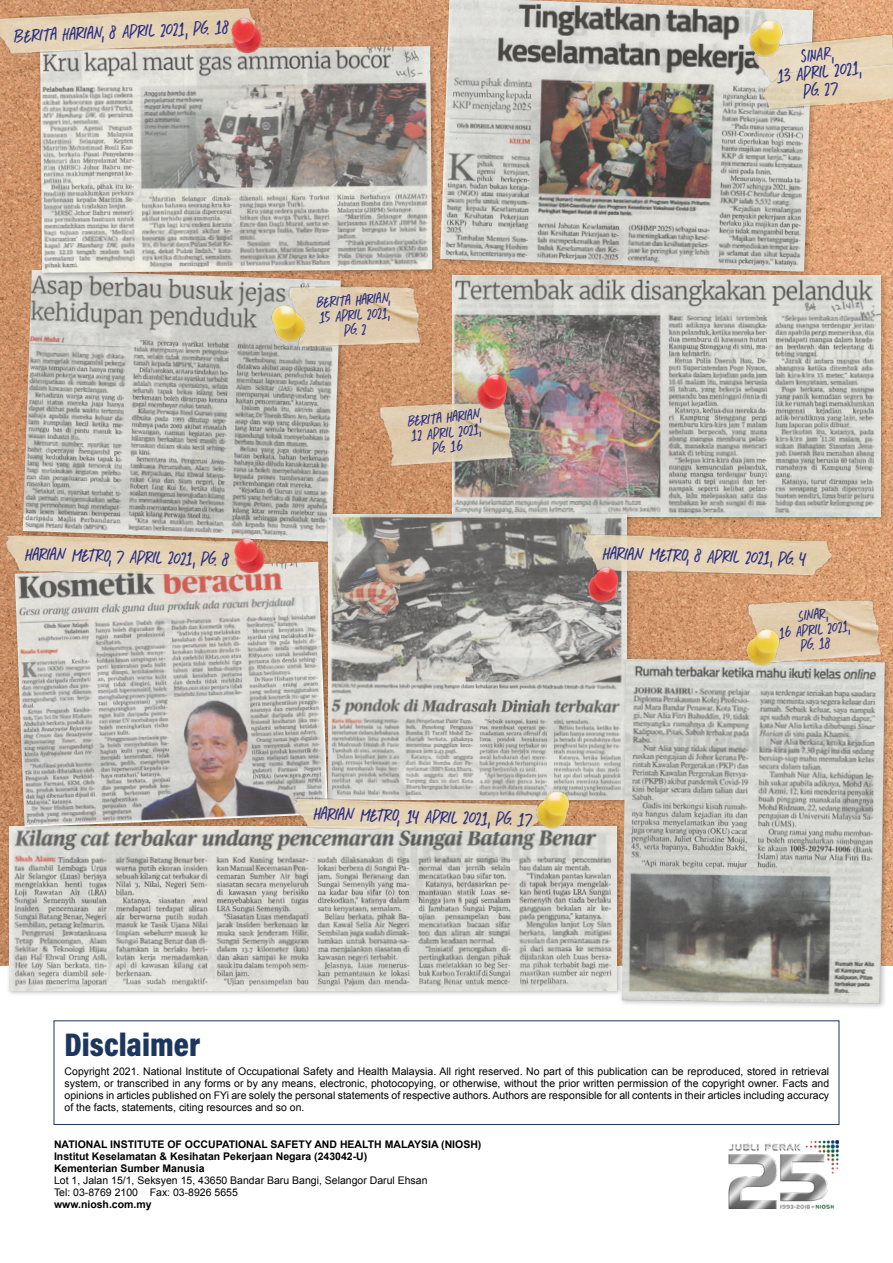
<style>
.page{position:relative;width:893px;height:1263px;background:#fff}
.page>*{position:absolute;margin:0;border:0;box-sizing:border-box;transform-origin:0 0}
.t1{font:33.15px "Acumin Variable Concept";color:#1c365e}
.t2{font:17.55px/17.5px "DK Double Quick";color:#2b2f82;text-align:center}
.t3{font:14.7px/14.7px "DK Double Quick";color:#2b2f82;text-align:center}
.t4{font:10.5px/12px "Arial";color:#000;text-align:justify}
.t5{font:700 10.5px/12px "Arial";color:#000}
</style>
<div class="page">
<img style="left:0;top:0;width:893px;height:966px">
<img style="left:729px;top:1140px;width:110px;height:69px">
<div style="left:54px;top:1020px;width:785px;height:105px;border:1px solid #1c365e"></div>
<div style="left:20px;top:267px;width:327px;height:280px;background:#000;opacity:.25"></div>
<img style="left:23px;top:270px;width:318px;height:272px">
<div style="left:449px;top:271px;width:438px;height:252px;background:#000;opacity:.25"></div>
<img style="left:452px;top:275px;width:428px;height:242px">
<div style="left:37px;top:43px;width:401px;height:236px;background:#000;opacity:.25"></div>
<img style="left:40px;top:46px;width:392px;height:227px">
<img style="left:328px;top:514px;width:299px;height:285px">
<div style="left:6px;top:823px;width:617px;height:174px;background:#000;opacity:.25"></div>
<img style="left:9px;top:827px;width:608px;height:164px">
<div style="left:437px;top:0;width:383px;height:278px;background:#000;opacity:.25"></div>
<img style="left:440px;top:0;width:373px;height:272px">
<img style="left:0;top:0;width:269px;height:63px">
<img style="left:733px;top:11px;width:160px;height:83px">
<img style="left:747px;top:43px;width:146px;height:76px">
<img style="left:377px;top:396px;width:140px;height:76px">
<img style="left:286px;top:281px;width:138px;height:71px">
<div style="left:11px;top:558px;width:324px;height:275px;background:#000;opacity:.25"></div>
<img style="left:15px;top:562px;width:313px;height:265px">
<div style="left:618px;top:655px;width:274px;height:355px;background:#000;opacity:.25"></div>
<img style="left:622px;top:659px;width:263px;height:344px">
<img style="left:565px;top:523px;width:279px;height:62px">
<img style="left:0;top:524px;width:266px;height:62px">
<img style="left:276px;top:792px;width:279px;height:49px">
<img style="left:745px;top:593px;width:140px;height:76px">
<img style="left:255px;top:297px;width:61px;height:54px">
<img style="left:526px;top:784px;width:61px;height:54px">
<img style="left:735px;top:621px;width:61px;height:54px">
<img style="left:738px;top:13px;width:61px;height:54px">
<img style="left:465px;top:366px;width:61px;height:54px">
<img style="left:576px;top:558px;width:61px;height:54px">
<img style="left:213px;top:9px;width:61px;height:54px">
<img style="left:217px;top:529px;width:61px;height:54px">
<h2 class="t2" style="left:13px;top:26px;width:218px;rotate:-2deg">Berita Harian, 8 April 2021, pg. 18</h2>
<h3 class="t3" style="left:315px;top:295px;width:76px;rotate:-4deg">berita harian,<br>15 April 2021, pg. 2</h3>
<h3 class="t3" style="left:406px;top:414px;width:76px;rotate:-6deg">berita harian,<br>12 April 2021, pg. 16</h3>
<h2 class="t2" style="left:773px;top:49px;width:87px;rotate:-6deg">SINAR,<br>13 April 2021, pg. 27</h2>
<h2 class="t2" style="left:25px;top:545px;width:206px;rotate:1deg">harian metro, 7 April 2021, pg. 8</h2>
<h2 class="t2" style="left:602px;top:545px;width:206px;rotate:1deg">harian metro, 8 April 2021, pg. 4</h2>
<h1 class="t1" style="left:65px;top:1021px;width:137px">Disclaimer</h1>
<h2 class="t2" style="left:313px;top:805px;width:221px;rotate:1deg">harian metro, 14 April 2021, pg. 17</h2>
<h3 class="t3" style="left:775px;top:611px;width:74px;rotate:-6deg">sinar,<br>16 April 2021, pg. 18</h3>
<p class="t4" style="left:65px;top:1066px;width:766px">Copyright 2021. National Institute of Occupational Safety and Health Malaysia. All right reserved. No part of this publication can be reproduced, stored in retrieval system, or transcribed in any forms or by any means, electronic, photocopying, or otherwise, without the prior written permission of the copyright owner. Facts and opinions in articles published on FYi are solely the personal statements of respective authors. Authors are responsible for all contents in their articles including accuracy of the facts, statements, citing resources and so on.</p>
<p class="t5" style="left:54px;top:1139px;width:429px">NATIONAL INSTITUTE OF OCCUPATIONAL SAFETY AND HEALTH MALAYSIA (NIOSH)<br>Institut Keselamatan &amp; Kesihatan Pekerjaan Negara (243042-U)<br>Kementerian Sumber Manusia</p>
<p class="t4" style="left:54px;top:1174px;width:375px">Lot 1, Jalan 15/1, Seksyen 15, 43650 Bandar Baru Bangi, Selangor Darul Ehsan<br>Tel: 03-8769 2100 Fax: 03-8926 5655</p>
<p class="t5" style="left:54px;top:1199px;width:99px">www.niosh.com.my</p>
</div>
